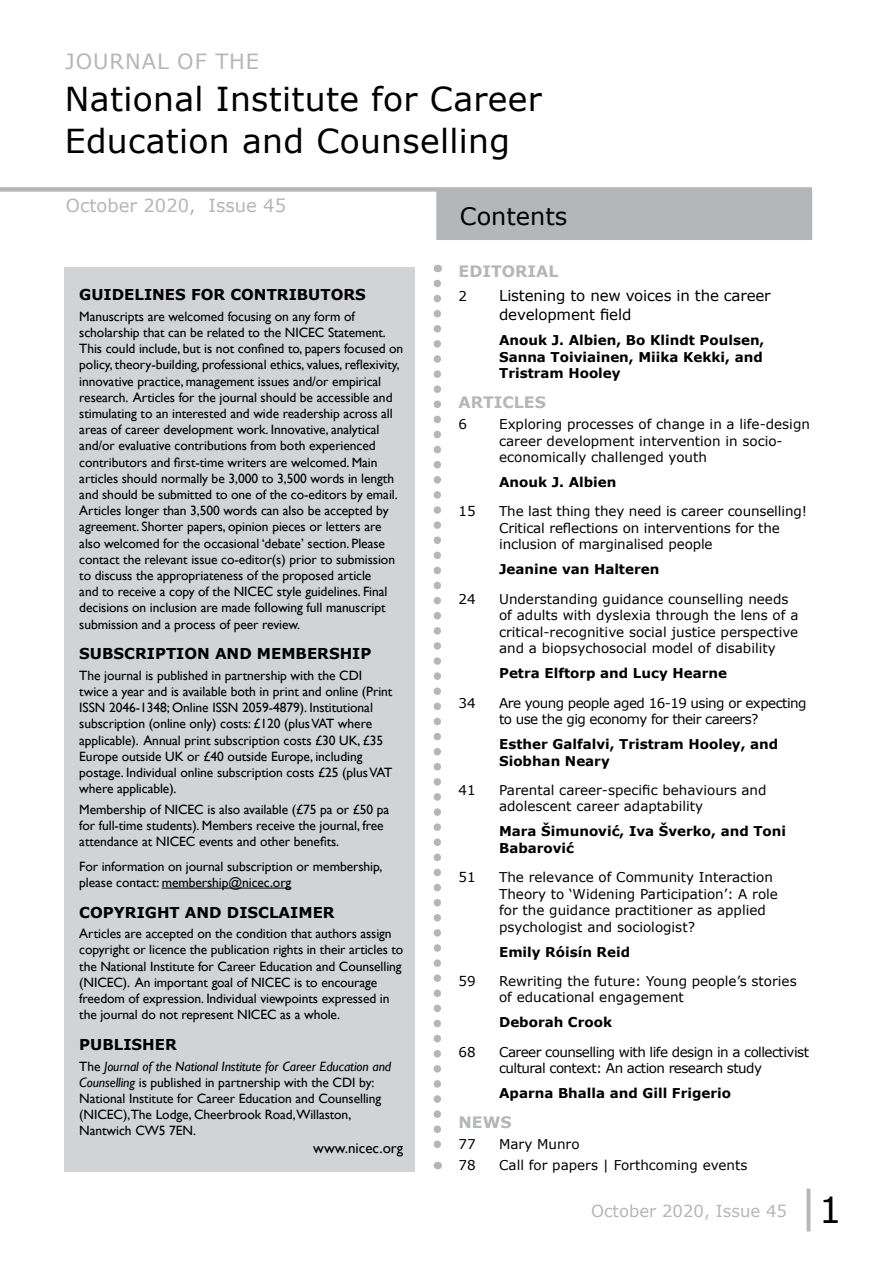
<style>
.page{position:relative;width:893px;height:1263px;background:#fff}
.page>*{position:absolute;margin:0;border:0;box-sizing:border-box;transform-origin:0 0}
.t1{font:45px "Verdana";color:#b4b6b8}
.t2{font:33px/42px "Verdana";letter-spacing:.01em;color:#000}
.t3{font:24px "Verdana";color:#000}
.t4{font:21px "Verdana";letter-spacing:.045em;color:#b4b6b8}
.t5{font:18px "Verdana";color:#b4b6b8}
.t6{font:16.5px "Verdana";color:#b4b6b8}
.t7{font:700 15.75px "Verdana";color:#b4b6b8}
.t8{font:700 15px "Verdana";color:#000}
.t9{font:15px/19.5px "Verdana";letter-spacing:-.01em;color:#000}
.t10{font:15px "Gill Sans";color:#000}
.t11{font:13.5px/16.2px "Gill Sans";letter-spacing:-.005em;color:#000}
.t12{font:13.5px/16.5px "Verdana";color:#000}
.t13{font:700 13.5px/16.5px "Verdana";color:#000}
.t14{font:13.5px/16.5px "Verdana";letter-spacing:-.04em;color:#000}
.s1{font-style:italic}
.s2{font-size:36px;color:#000}
</style>
<div class="page">
<div style="left:64px;top:267px;width:351px;height:904px;background:#d1d3d4"></div>
<svg style="left:434px;top:283px;width:7px;height:886px"></svg>
<div style="left:0;top:187px;width:812px;height:5px;background:#b4b6b8"></div>
<div style="left:436px;top:191px;width:376px;height:49px;background:#b4b6b8"></div>
<hr style="left:162px;top:888px;width:129px;height:1px;background:#000">
<h3 class="t4" style="left:65px;top:47px;width:195px">JOURNAL OF THE</h3>
<h2 class="t2" style="left:65px;top:78px;width:479px">National Institute for Career<br>Education and Counselling</h2>
<h3 class="t5" style="left:66px;top:193px;width:222px">October 2020, Issue 45</h3>
<p class="t8" style="left:79px;top:284px;width:288px">GUIDELINES FOR CONTRIBUTORS</p>
<p class="t11" style="left:79px;top:308px;width:326px">Manuscripts are welcomed focusing on any form of scholarship that can be related to the NICEC Statement.<br>This could include, but is not confined to, papers focused on policy, theory-building, professional ethics, values, reflexivity, innovative practice, management issues and/or empirical research. Articles for the journal should be accessible and stimulating to an interested and wide readership across all areas of career development work. Innovative, analytical and/or evaluative contributions from both experienced contributors and first-time writers are welcomed. Main articles should normally be 3,000 to 3,500 words in length and should be submitted to one of the co-editors by email.<br>Articles longer than 3,500 words can also be accepted by agreement. Shorter papers, opinion pieces or letters are also welcomed for the occasional ‘debate’ section. Please contact the relevant issue co-editor(s) prior to submission to discuss the appropriateness of the proposed article<br>and to receive a copy of the NICEC style guidelines. Final decisions on inclusion are made following full manuscript submission and a process of peer review.</p>
<p class="t8" style="left:79px;top:643px;width:294px">SUBSCRIPTION AND MEMBERSHIP</p>
<p class="t11" style="left:79px;top:667px;width:315px">The journal is published in partnership with the CDI twice a year and is available both in print and online (Print ISSN 2046-1348; Online ISSN 2059-4879). Institutional subscription (online only) costs: £120 (plus VAT where applicable). Annual print subscription costs £30 UK, £35<br>Europe outside UK or £40 outside Europe, including postage. Individual online subscription costs £25 (plus VAT where applicable).</p>
<p class="t11" style="left:79px;top:801px;width:311px">Membership of NICEC is also available (£75 pa or £50 pa for full-time students). Members receive the journal, free attendance at NICEC events and other benefits.</p>
<p class="t11" style="left:79px;top:858px;width:304px">For information on journal subscription or membership, please contact: membership@nicec.org</p>
<p class="t8" style="left:79px;top:902px;width:257px">COPYRIGHT AND DISCLAIMER</p>
<p class="t11" style="left:79px;top:926px;width:326px">Articles are accepted on the condition that authors assign copyright or licence the publication rights in their articles to the National Institute for Career Education and Counselling (NICEC). An important goal of NICEC is to encourage freedom of expression. Individual viewpoints expressed in the journal do not represent NICEC as a whole.</p>
<p class="t8" style="left:79px;top:1034px;width:99px">PUBLISHER</p>
<p class="t11" style="left:79px;top:1058px;width:313px">The <span class="s1">Journal of the National Institute for Career Education and Counselling</span> is published in partnership with the CDI by:<br>National Institute for Career Education and Counselling (NICEC),The Lodge, Cheerbrook Road,Willaston, Nantwich CW5 7EN.</p>
<p class="t10" style="left:313px;top:1139px;width:92px">www.nicec.org</p>
<h3 class="t3" style="left:460px;top:199px;width:109px">Contents</h3>
<p class="t7" style="left:459px;top:260px;width:101px">EDITORIAL</p>
<p class="t12" style="left:459px;top:288px;width:10px">2</p>
<p class="t9" style="left:499px;top:285px;width:273px">Listening to new voices in the career development field</p>
<p class="t13" style="left:499px;top:332px;width:267px">Anouk J. Albien, Bo Klindt Poulsen,<br>Sanna Toiviainen, Miika Kekki, and<br>Tristram Hooley</p>
<p class="t7" style="left:459px;top:392px;width:89px">ARTICLES</p>
<p class="t12" style="left:459px;top:416px;width:10px">6</p>
<p class="t12" style="left:499px;top:416px;width:312px">Exploring processes of change in a life-design career development intervention in socio&shy;economically challenged youth</p>
<p class="t13" style="left:499px;top:474px;width:119px">Anouk J. Albien</p>
<p class="t12" style="left:459px;top:503px;width:19px">15</p>
<p class="t12" style="left:499px;top:503px;width:309px">The last thing they need is career counselling!<br>Critical reflections on interventions for the inclusion of marginalised people</p>
<p class="t13" style="left:499px;top:561px;width:162px">Jeanine van Halteren</p>
<p class="t12" style="left:459px;top:590px;width:19px">24</p>
<p class="t12" style="left:499px;top:590px;width:301px">Understanding guidance counselling needs of adults with dyslexia through the lens of a critical-recognitive social justice perspective and a biopsychosocial model of disability</p>
<p class="t13" style="left:499px;top:665px;width:229px">Petra Elftorp and Lucy Hearne</p>
<p class="t12" style="left:459px;top:694px;width:19px">34</p>
<p class="t14" style="left:499px;top:694px;width:309px">Are young people aged 16-19 using or expecting to use the gig economy for their careers?</p>
<p class="t13" style="left:499px;top:735px;width:281px">Esther Galfalvi, Tristram Hooley, and<br>Siobhan Neary</p>
<p class="t12" style="left:459px;top:781px;width:19px">41</p>
<p class="t12" style="left:499px;top:781px;width:269px">Parental career-specific behaviours and adolescent career adaptability</p>
<p class="t13" style="left:499px;top:823px;width:288px">Mara Šimunović, Iva Šverko, and Toni<br>Babarović</p>
<p class="t12" style="left:459px;top:869px;width:19px">51</p>
<p class="t12" style="left:499px;top:869px;width:280px">The relevance of Community Interaction Theory to ‘Widening Participation’: A role for the guidance practitioner as applied psychologist and sociologist?</p>
<p class="t13" style="left:499px;top:943px;width:133px">Emily Róisín Reid</p>
<p class="t12" style="left:459px;top:972px;width:19px">59</p>
<p class="t12" style="left:499px;top:972px;width:299px">Rewriting the future: Young people’s stories of educational engagement</p>
<p class="t13" style="left:499px;top:1014px;width:114px">Deborah Crook</p>
<p class="t12" style="left:459px;top:1043px;width:19px">68</p>
<p class="t14" style="left:499px;top:1043px;width:311px">Career counselling with life design in a collectivist cultural context: An action research study</p>
<p class="t13" style="left:499px;top:1084px;width:233px">Aparna Bhalla and Gill Frigerio</p>
<p class="t7" style="left:459px;top:1111px;width:55px">NEWS</p>
<p class="t12" style="left:459px;top:1136px;width:19px">77</p>
<p class="t12" style="left:499px;top:1136px;width:82px">Mary Munro</p>
<p class="t12" style="left:459px;top:1156px;width:19px">78</p>
<p class="t12" style="left:499px;top:1156px;width:250px">Call for papers | Forthcoming events</p>
<p class="t6" style="left:591px;top:1200px;width:198px">October 2020, Issue 45</p>
<h1 class="t1" style="left:798px;top:1175px;width:45px">|<span class="s2">1</span></h1>
</div>
